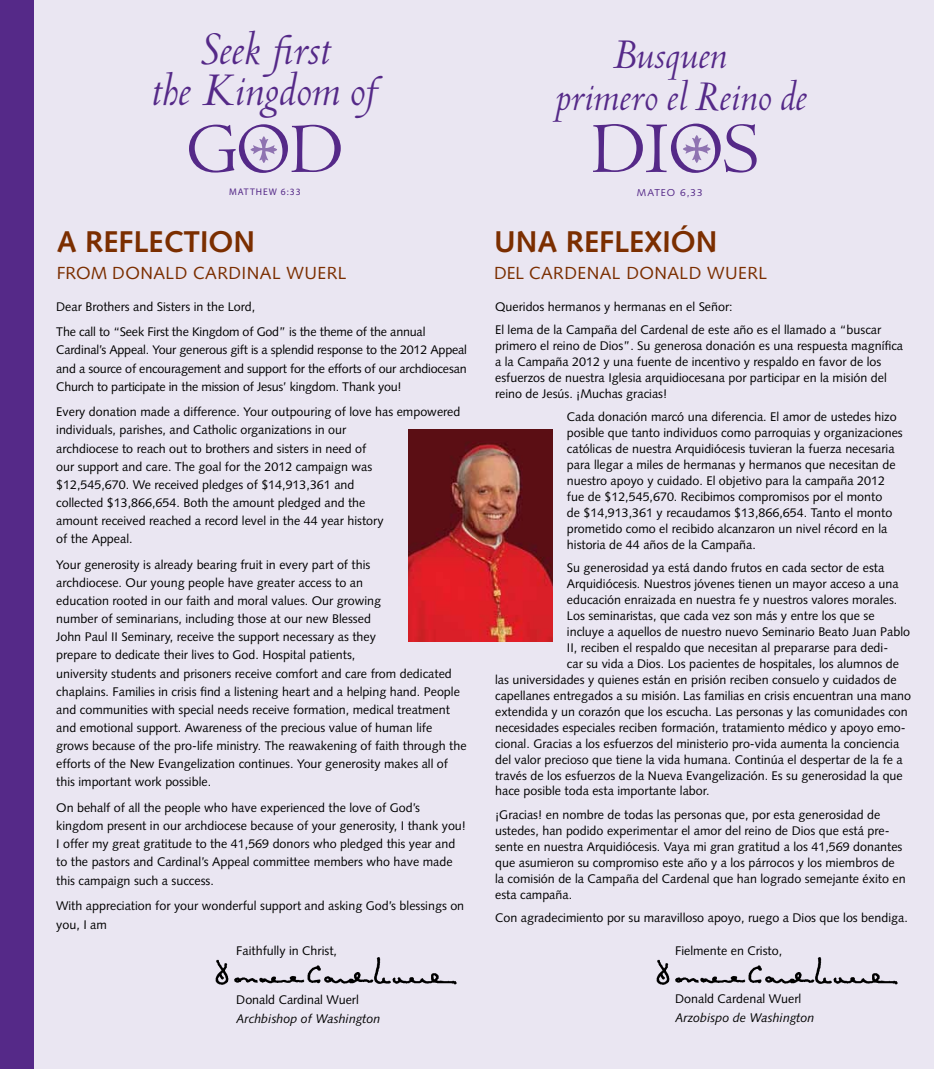
<style>
.page{position:relative;width:934px;height:1069px;background:#fff}
.page>*{position:absolute;margin:0;border:0;box-sizing:border-box;transform-origin:0 0}
.t1{font:75.38px "Centaur";color:#552988}
.t2{font:74.38px "Centaur";color:#552988}
.t3{font:italic 49.88px/40.8px "Centaur";color:#552988;text-align:center}
.t4{font:italic 45px/41.6px "Centaur";color:#552988;text-align:center}
.t5{font:700 30px "Syntax";color:#7b2e00}
.t6{font:17.5px "Syntax";letter-spacing:.025em;color:#7b2e00}
.t7{font:12.5px/18.1px "Syntax";color:#000}
.t8{font:italic 12.5px "Syntax";color:#000}
.t9{font:10px "Syntax";letter-spacing:.1em;color:#552988}
.t10{font:9.62px "Myriad";letter-spacing:.1em;color:#552988}
</style>
<div class="page">
<div style="left:34px;top:0;width:900px;height:1069px;background:#eae6f2"></div>
<div style="left:0;top:0;width:34px;height:1069px;background:#552988"></div>
<img style="left:656px;top:957px;width:242px;height:28px">
<img style="left:215px;top:957px;width:242px;height:28px">
<img style="left:408px;top:429px;width:145px;height:212px">
<svg style="left:683px;top:135px;width:27px;height:28px"></svg>
<svg style="left:250px;top:136px;width:27px;height:27px"></svg>
<h3 class="t3" style="left:151px;top:30px;width:228px">Seek first<br>the Kingdom of</h3>
<h2 class="t2" style="left:186px;top:109px;width:159px">GOD</h2>
<p class="t10" style="left:229px;top:187px;width:73px">MATTHEW 6:33</p>
<h3 class="t4" style="left:555px;top:36px;width:253px">Busquen<br>primero el Reino de</h3>
<h1 class="t1" style="left:591px;top:108px;width:168px">DIOS</h1>
<p class="t9" style="left:637px;top:186px;width:67px">mateo 6,33</p>
<h3 class="t5" style="left:57px;top:225px;width:200px">A REFLECTION</h3>
<h3 class="t5" style="left:494px;top:225px;width:225px">UNA REFLEXIÓN</h3>
<h3 class="t6" style="left:57px;top:262px;width:291px">From Donald Card inal Wuerl</h3>
<h3 class="t6" style="left:494px;top:262px;width:275px">del CardE nal Donald Wuerl</h3>
<p class="t7" style="left:56px;top:293px;width:371px;line-height:25.6px">Dear Brothers and Sisters in the Lord,<br>The call to “Seek First the Kingdom of God” is the theme of the annual</p>
<p class="t7" style="left:56px;top:341px;width:412px;text-align:justify">Cardinal’s Appeal. Your generous gift is a splendid response to the 2012 Appeal and a source of encouragement and support for the efforts of our archdiocesan Church to participate in the mission of Jesus’ kingdom. Thank you!</p>
<p class="t7" style="left:56px;top:403px;width:406px">Every donation made a difference. Your outpouring of love has empowered individuals, parishes, and Catholic organizations in our<br>archdiocese to reach out to brothers and sisters in need of<br>our support and care. The goal for the 2012 campaign was<br>$12,545,670. We received pledges of $14,913,361 and<br>collected $13,866,654. Both the amount pledged and the<br>amount received reached a record level in the 44 year history<br>of the Appeal.</p>
<p class="t7" style="left:56px;top:555px;width:412px">Your generosity is already bearing fruit in every part of this<br>archdiocese. Our young people have greater access to an<br>education rooted in our faith and moral values. Our growing<br>number of seminarians, including those at our new Blessed<br>John Paul II Seminary, receive the support necessary as they<br>prepare to dedicate their lives to God. Hospital patients,<br>university students and prisoners receive comfort and care from dedicated chaplains. Families in crisis find a listening heart and a helping hand. People and communities with special needs receive formation, medical treatment and emotional support. Awareness of the precious value of human life grows because of the pro-life ministry. The reawakening of faith through the efforts of the N ew Evangelization continues. Your generosity makes all of this important work possible.</p>
<p class="t7" style="left:56px;top:798px;width:411px">On behalf of all the people who have experienced the love of God’s kingdom present in our archdiocese because of your generosity, I thank you!<br>I offer my great gratitude to the 41,569 donors who pledged this year and to the pastors and Cardinal’s Appeal committee members who have made this campaign such a success.</p>
<p class="t7" style="left:56px;top:896px;width:409px;line-height:18.8px">With appreciation for your wonderful support and asking God’s blessings on you, I am</p>
<p class="t7" style="left:236px;top:942px;width:102px">Faithfully in Christ,</p>
<p class="t7" style="left:236px;top:990px;width:124px">Donald Cardinal Wuerl</p>
<p class="t8" style="left:236px;top:1011px;width:146px">Archbishop of Washington</p>
<p class="t7" style="left:495px;top:295px;width:388px;line-height:23.5px">Queridos hermanos y hermanas en el Señor:<br>El lema de la Campaña del Cardenal de este año es el llamado a “buscar</p>
<p class="t7" style="left:495px;top:338px;width:409px;line-height:16px">primero el reino de Dios”. Su generosa donación es una respuesta magnífica a la Campaña 2012 y una fuente de incentivo y respaldo en favor de los esfuerzos de nuestra I glesia arquidiocesana por participar en la misión del reino de Jesús. ¡Muchas gracias!</p>
<p class="t7" style="left:567px;top:409px;width:337px;line-height:16px">Cada donación marcó una diferencia. El amor de ustedes hizo posible que tanto individuos como parroquias y organizaciones católicas de nuestra Arquidiócesis tuvieran la fuerza necesaria para llegar a miles de hermanas y hermanos que necesitan de nuestro apoyo y cuidado. El objetivo para la campaña 2012 fue de $12,545,670. Recibimos compromisos por el monto<br>de $14,913,361 y recaudamos $13,866,654. Tanto el monto prometido como el recibido alcanzaron un nivel récord en la historia de 44 años de la Campaña.</p>
<p class="t7" style="left:567px;top:559px;width:319px">Su generosidad ya está dando frutos en cada sector de esta</p>
<p class="t7" style="left:567px;top:575px;width:333px">Arquidiócesis. N uestros jóvenes tienen un mayor acceso a una</p>
<p class="t7" style="left:567px;top:591px;width:332px">educación enraizada en nuestra fe y nuestros valores morales.</p>
<p class="t7" style="left:567px;top:607px;width:309px">Los seminaristas, que cada vez son más y entre los que se</p>
<p class="t7" style="left:567px;top:623px;width:345px">incluye a aquellos de nuestro nuevo Seminario Beato Juan Pablo</p>
<p class="t7" style="left:567px;top:638px;width:323px">II , reciben el respaldo que necesitan al prepararse para dedi-</p>
<p class="t7" style="left:567px;top:654px;width:334px">car su vida a Dios. Los pacientes de hospitales, los alumnos de</p>
<p class="t7" style="left:495px;top:670px;width:403px">las universidades y quienes están en prisión reciben consuelo y cuidados de</p>
<p class="t7" style="left:495px;top:686px;width:417px">capellanes entregados a su misión. Las familias en crisis encuentran una mano</p>
<p class="t7" style="left:495px;top:702px;width:414px">extendida y un corazón que los escucha. Las personas y las comunidades con</p>
<p class="t7" style="left:495px;top:718px;width:412px">necesidades especiales reciben formación, tratamiento médico y apoyo emo-</p>
<p class="t7" style="left:495px;top:734px;width:406px">cional. Gracias a los esfuerzos del ministerio pro-vida aumenta la conciencia</p>
<p class="t7" style="left:495px;top:750px;width:409px">del valor precioso que tiene la vida humana. Continúa el despertar de la fe a</p>
<p class="t7" style="left:495px;top:766px;width:409px">través de los esfuerzos de la N ueva Evangelización. Es su generosidad la que</p>
<p class="t7" style="left:495px;top:782px;width:216px">hace posible toda esta importante labor.</p>
<p class="t7" style="left:495px;top:806px;width:412px;line-height:16px">¡Gracias! en nombre de todas las personas que, por esta generosidad de ustedes, han podido experimentar el amor del reino de Dios que está pre&shy;sente en nuestra Arquidiócesis. Vaya mi gran gratitud a los 41,569 donantes que asumieron su compromiso este año y a los párrocos y los miembros de la comisión de la Campaña del Cardenal que han logrado semejante éxito en esta campaña.</p>
<p class="t7" style="left:495px;top:908px;width:414px">Con agradecimiento por su maravilloso apoyo, ruego a Dios que los bendiga.</p>
<p class="t7" style="left:675px;top:941px;width:108px">Fielmente en Cristo,</p>
<p class="t7" style="left:675px;top:990px;width:128px">Donald Cardenal Wuerl</p>
<p class="t8" style="left:675px;top:1010px;width:141px">Arzobispo de Washington</p>
</div>
